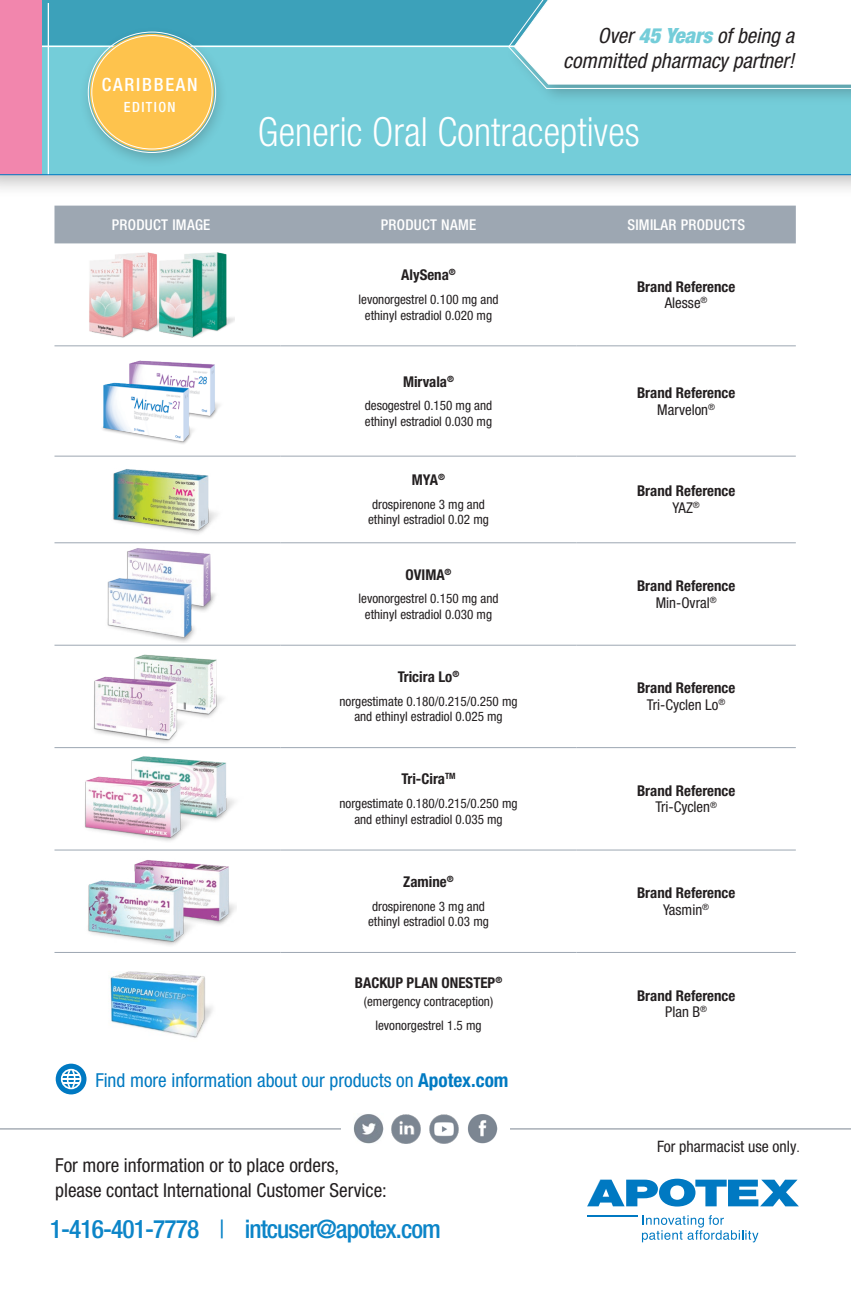
<style>
.page{position:relative;width:851px;height:1292px;background:#fff}
.page>*{position:absolute;margin:0;border:0;box-sizing:border-box;transform-origin:0 0}
.Product_Name{font:300 condensed 40.25px "Helvetica Neue LT Std";letter-spacing:.005em;color:#fff;scale:.95 1}
.t1{font:500 condensed 25.38px "Helvetica Neue LT Std";letter-spacing:-.035em;color:#0c85c8}
.t2{font:italic condensed 21px/24.5px "Helvetica Neue LT Std";color:#231f20;text-align:right}
.t3{font:condensed 19.25px/24.5px "Helvetica Neue LT Std";color:#231f20}
.t4{font:condensed 19.25px "Helvetica Neue LT Std";color:#007ac2}
.Introducing{font:500 condensed 18.2px "Helvetica Neue LT Std";letter-spacing:.1em;color:#fff}
.t5{font:condensed 15.75px "Helvetica Neue LT Std";color:#231f20}
.t6{font:700 condensed 14.88px "Helvetica Neue LT Std";color:#231f20}
.t7{font:condensed 14.88px "Helvetica Neue LT Std";color:#231f20}
.t8{font:500 condensed 14.88px "Helvetica Neue LT Std";letter-spacing:.02em;color:#fff}
.Introducing-2{font:500 condensed 14px "Helvetica Neue LT Std";letter-spacing:.1em;color:#fff}
.t9{font:condensed 13.12px/15.8px "Helvetica Neue LT Std";color:#231f20;text-align:center}
.s1{font-weight:900;color:#74cdd9}
.s2{font-weight:700}
.s3{font-weight:400}
.s4{font-family:"Avenir Next Condensed";font-stretch:normal}
</style>
<div class="page">
<div style="left:54px;top:206px;width:741px;height:37px;background:#9da7b2"></div>
<hr style="left:54px;top:345px;width:226px;height:1px;background:#9da7b2">
<hr style="left:576px;top:345px;width:219px;height:1px;background:#9da7b2">
<hr style="left:54px;top:456px;width:226px;height:1px;background:#9da7b2">
<hr style="left:576px;top:456px;width:219px;height:1px;background:#9da7b2">
<hr style="left:54px;top:542px;width:226px;height:1px;background:#9da7b2">
<hr style="left:576px;top:542px;width:219px;height:1px;background:#9da7b2">
<hr style="left:54px;top:645px;width:226px;height:1px;background:#9da7b2">
<hr style="left:576px;top:645px;width:219px;height:1px;background:#9da7b2">
<hr style="left:54px;top:747px;width:226px;height:1px;background:#9da7b2">
<hr style="left:576px;top:747px;width:219px;height:1px;background:#9da7b2">
<hr style="left:54px;top:849px;width:226px;height:1px;background:#9da7b2">
<hr style="left:576px;top:849px;width:219px;height:1px;background:#9da7b2">
<hr style="left:54px;top:952px;width:226px;height:1px;background:#9da7b2">
<hr style="left:576px;top:952px;width:219px;height:1px;background:#9da7b2">
<hr style="left:280px;top:345px;width:296px;height:1px;background:#9da7b2">
<hr style="left:280px;top:456px;width:296px;height:1px;background:#9da7b2">
<hr style="left:280px;top:542px;width:296px;height:1px;background:#9da7b2">
<hr style="left:280px;top:645px;width:296px;height:1px;background:#9da7b2">
<hr style="left:280px;top:747px;width:296px;height:1px;background:#9da7b2">
<hr style="left:280px;top:849px;width:296px;height:1px;background:#9da7b2">
<hr style="left:280px;top:952px;width:296px;height:1px;background:#9da7b2">
<div style="left:0;top:123px;width:850px;height:75px;background:#231f20;opacity:.3"></div>
<div style="left:0;top:36px;width:850px;height:138px;background:#74cdd9"></div>
<div style="left:0;top:0;width:850px;height:45px;background:#3ca1ba"></div>
<div style="left:56px;top:1063px;width:30px;height:31px;background:#0079c2;border-radius:50%"></div>
<svg style="left:62px;top:1070px;width:18px;height:18px"></svg>
<div style="left:61px;top:1068px;width:20px;height:21px;border:2px solid #fff;border-radius:50%"></div>
<img style="left:69px;top:252px;width:166px;height:95px">
<img style="left:102px;top:360px;width:118px;height:84px">
<img style="left:105px;top:455px;width:146px;height:79px">
<img style="left:95px;top:542px;width:158px;height:95px">
<img style="left:79px;top:637px;width:152px;height:104px">
<img style="left:76px;top:741px;width:181px;height:100px">
<img style="left:75px;top:849px;width:161px;height:96px">
<img style="left:110px;top:971px;width:103px;height:67px">
<svg style="left:587px;top:1178px;width:211px;height:28px"></svg>
<svg style="left:642px;top:1215px;width:116px;height:27px"></svg>
<hr style="left:587px;top:1215px;width:50px;height:1px;background:#0079c2">
<hr style="left:0;top:46px;width:850px;height:1px;background:#fff">
<div style="left:0;top:0;width:41px;height:175px;background:#f286ad"></div>
<hr style="left:48px;top:3px;width:1px;height:172px;background:#fff">
<hr style="left:0;top:174px;width:850px;height:1px;background:#007ac2">
<hr style="left:0;top:1128px;width:850px;height:1px;background:#7b8692">
<div style="left:341px;top:1108px;width:168px;height:39px;background:#fff"></div>
<img style="left:353px;top:1114px;width:30px;height:29px">
<img style="left:467px;top:1114px;width:30px;height:29px">
<img style="left:391px;top:1114px;width:30px;height:30px">
<img style="left:429px;top:1114px;width:30px;height:30px">
<div style="left:505px;top:0;width:345px;height:107px;background:#231f20;opacity:.25"></div>
<svg style="left:507px;top:0;width:343px;height:90px;background:#ebf5f7"></svg>
<div style="left:78px;top:25px;width:151px;height:144px;background:#231f20;opacity:.25"></div>
<div style="left:90px;top:34px;width:124px;height:117px;background:#fec34d;border-radius:50%"></div>
<p class="Introducing" style="left:102px;top:74px;width:97px">CARIBBEAN</p>
<p class="Introducing-2" style="left:124px;top:99px;width:53px">EDITION</p>
<p class="t2" style="left:563px;top:24px;width:232px">Over <span class="s1">45 Years</span> of being a committed pharmacy partner!</p>
<p class="Product_Name" style="left:258px;top:109px;width:403px">Generic Oral Contraceptives</p>
<p class="t8" style="left:112px;top:216px;width:100px">PRODUCT IMAGE</p>
<p class="t8" style="left:381px;top:216px;width:97px">PRODUCT NAME</p>
<p class="t8" style="left:627px;top:216px;width:119px">SIMILAR PRODUCTS</p>
<p class="t6" style="left:401px;top:266px;width:56px">AlySena<sup>®</sup></p>
<p class="t9" style="left:358px;top:291px;width:141px">levonorgestrel 0.100 mg and</p>
<p class="t9" style="left:365px;top:307px;width:129px">ethinyl estradiol 0.020 mg</p>
<p class="t6" style="left:637px;top:277px;width:100px">Brand Reference</p>
<p class="t7" style="left:664px;top:294px;width:44px">Alesse<sup>®</sup></p>
<p class="t6" style="left:403px;top:372px;width:52px">Mirvala<sup>®</sup></p>
<p class="t9" style="left:365px;top:397px;width:129px">desogestrel 0.150 mg and</p>
<p class="t9" style="left:365px;top:413px;width:129px">ethinyl estradiol 0.030 mg</p>
<p class="t6" style="left:412px;top:471px;width:35px">MYA<sup>®</sup></p>
<p class="t9" style="left:368px;top:496px;width:122px">drospirenone 3 mg and ethinyl estradiol 0.02 mg</p>
<p class="t6" style="left:405px;top:565px;width:48px">OVIMA<sup>®</sup></p>
<p class="t9" style="left:358px;top:590px;width:141px">levonorgestrel 0.150 mg and</p>
<p class="t9" style="left:365px;top:606px;width:129px">ethinyl estradiol 0.030 mg</p>
<p class="t6" style="left:397px;top:667px;width:63px">Tricira Lo<sup>®</sup></p>
<p class="t9" style="left:339px;top:693px;width:179px">norgestimate 0.180/0.215/0.250 mg</p>
<p class="t9" style="left:354px;top:709px;width:150px">and ethinyl estradiol 0.025 mg</p>
<p class="t6" style="left:401px;top:770px;width:56px">Tri-Cira<sup>TM</sup></p>
<p class="t9" style="left:339px;top:795px;width:179px">norgestimate 0.180/0.215/0.250 mg and ethinyl estradiol 0.035 mg</p>
<p class="t6" style="left:403px;top:872px;width:52px">Zamine<sup>®</sup></p>
<p class="t9" style="left:368px;top:898px;width:122px">drospirenone 3 mg and ethinyl estradiol 0.03 mg</p>
<p class="t6" style="left:355px;top:974px;width:149px">BACKUP PLAN ONESTEP<sup>®</sup></p>
<p class="t9" style="left:364px;top:993px;width:131px">(emergency contraception)</p>
<p class="t9" style="left:375px;top:1017px;width:108px">levonorgestrel 1.5 mg</p>
<p class="t4" style="left:95px;top:1068px;width:414px">Find more information about our products on <span class="s2">Apotex.com</span></p>
<p class="t3" style="left:55px;top:1153px;width:333px">For more information or to place orders, please contact International Customer Service:</p>
<p class="t1" style="left:50px;top:1213px;width:392px">1-416-401-7778 <span class="s3">|</span> intcuser@apotex.com</p>
<p class="t6" style="left:637px;top:384px;width:100px">Brand Reference</p>
<p class="t7" style="left:657px;top:401px;width:59px">Marvelon<sup>®</sup></p>
<p class="t6" style="left:637px;top:482px;width:100px">Brand Reference</p>
<p class="t7" style="left:672px;top:499px;width:29px">YAZ<sup>®</sup></p>
<p class="t6" style="left:637px;top:576px;width:100px">Brand Reference</p>
<p class="t7" style="left:655px;top:594px;width:62px">Min-Ovral<sup>®</sup></p>
<p class="t6" style="left:637px;top:679px;width:100px">Brand Reference</p>
<p class="t7" style="left:647px;top:696px;width:80px">Tri-Cyclen Lo<sup>®</sup></p>
<p class="t6" style="left:637px;top:781px;width:100px">Brand Reference</p>
<p class="t7" style="left:655px;top:798px;width:63px">Tri-Cyclen<sup>®</sup></p>
<p class="t6" style="left:637px;top:884px;width:100px">Brand Reference</p>
<p class="t7" style="left:663px;top:901px;width:48px">Yasmin<sup>®</sup></p>
<p class="t6" style="left:637px;top:986px;width:100px">Brand Reference</p>
<p class="t7" style="left:665px;top:1003px;width:43px">Plan B<sup>®</sup></p>
<p class="t5" style="left:657px;top:1137px;width:144px">For pharmacist use only<span class="s4">.</span></p>
</div>
